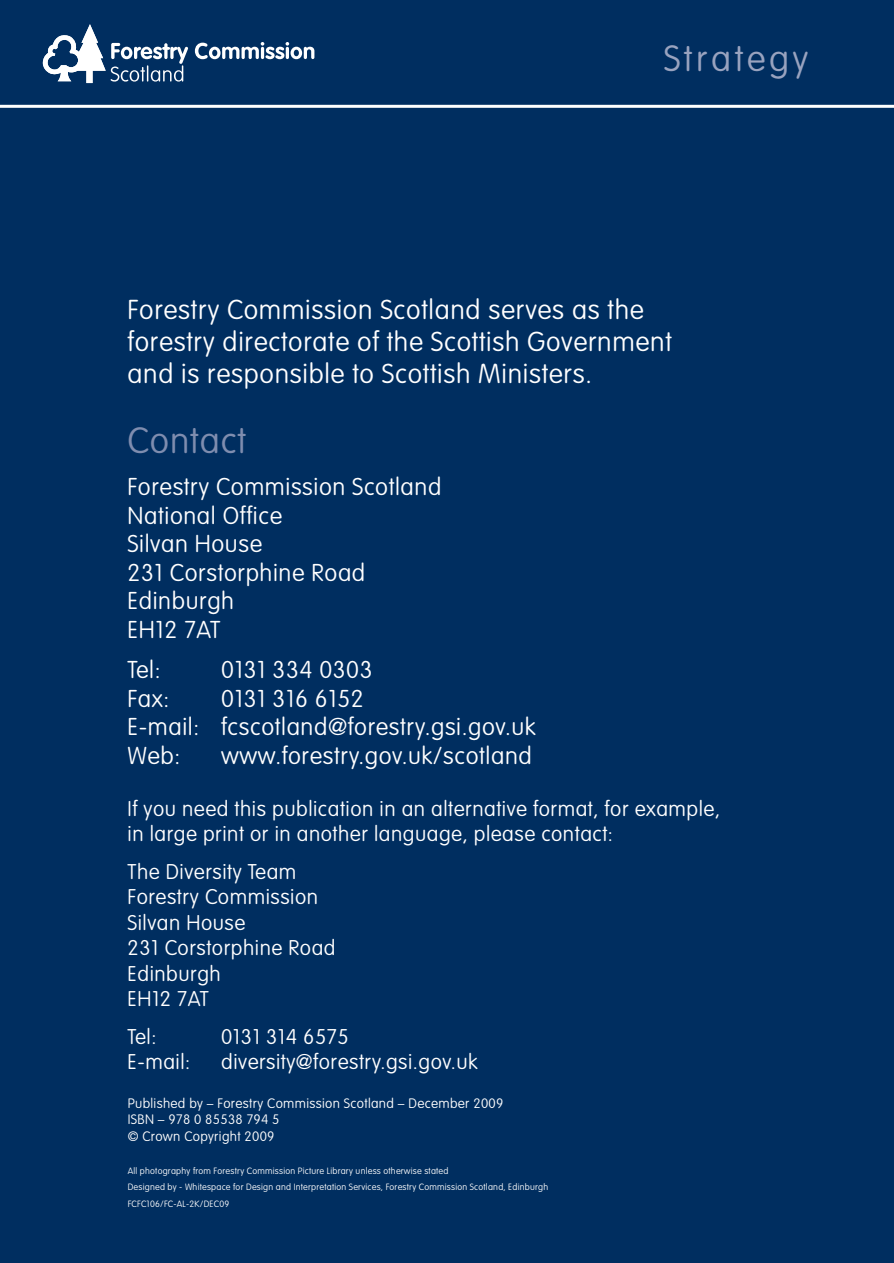
<style>
.page{position:relative;width:894px;height:1263px;background:#fff}
.page>*{position:absolute;margin:0;border:0;box-sizing:border-box;transform-origin:0 0}
.t1{font:100 36px "VAG Rounded";letter-spacing:.1em;color:#99a3bf}
.t2{font:100 36px "VAG Rounded";letter-spacing:.025em;color:#7f8daf}
.t3{font:100 27px/32.4px "VAG Rounded";letter-spacing:.025em;color:#fff}
.t4{font:100 24px/28.5px "VAG Rounded";letter-spacing:.025em;color:#fff}
.t5{font:100 21px/25.5px "VAG Rounded";letter-spacing:.025em;color:#fff}
.t6{font:100 13.5px/16.5px "VAG Rounded";letter-spacing:.025em;color:#fff}
.t7{font:100 9px/16.5px "VAG Rounded";letter-spacing:.025em;color:#fff}
</style>
<div class="page">
<div style="left:0;top:0;width:893px;height:1263px;background:#002e60"></div>
<svg style="left:195px;top:42px;width:119px;height:17px"></svg>
<svg style="left:43px;top:24px;width:145px;height:59px"></svg>
<hr style="left:0;top:105px;width:894px;height:3px;background:#fff">
<h1 class="t1" style="left:663px;top:43px;width:146px">Strategy</h1>
<p class="t3" style="left:128px;top:295px;width:546px">Forestry Commission Scotland serves as the forestry directorate of the Scottish Government and is responsible to Scottish Ministers.</p>
<h1 class="t2" style="left:128px;top:425px;width:120px">Contact</h1>
<p class="t4" style="left:128px;top:474px;width:315px">Forestry Commission Scotland<br>National Office<br>Silvan House<br>231 Corstorphine Road<br>Edinburgh<br>EH12 7AT</p>
<p class="t4" style="left:128px;top:657px;width:34px">Tel:</p>
<p class="t4" style="left:221px;top:657px;width:153px">0131 334 0303</p>
<p class="t4" style="left:128px;top:686px;width:43px">Fax:</p>
<p class="t4" style="left:128px;top:686px;width:409px;text-indent:94px">0131 316 6152<br>E-mail: fcscotland@forestry.gsi.gov.uk<br>Web:</p>
<p class="t4" style="left:221px;top:743px;width:312px">www.forestry.gov.uk/scotland</p>
<p class="t5" style="left:128px;top:797px;width:594px">If you need this publication in an alternative format, for example, in large print or in another language, please contact:</p>
<p class="t5" style="left:128px;top:860px;width:209px">The Diversity Team<br>Forestry Commission<br>Silvan House<br>231 Corstorphine Road<br>Edinburgh<br>EH12 7AT</p>
<p class="t5" style="left:128px;top:1025px;width:30px">Tel:</p>
<p class="t5" style="left:221px;top:1025px;width:129px">0131 314 6575</p>
<p class="t5" style="left:128px;top:1050px;width:64px">E-mail:</p>
<p class="t5" style="left:221px;top:1050px;width:258px">diversity@forestry.gsi.gov.uk</p>
<p class="t6" style="left:128px;top:1095px;width:377px">Published by – Forestry Commission Scotland – December 2009<br>ISBN – 978 0 85538 794 5<br>© Crown Copyright 2009</p>
<p class="t7" style="left:128px;top:1163px;width:422px">All photography from Forestry Commission Picture Library unless otherwise stated<br>Designed by - Whitespace for Design and Interpretation Services, Forestry Commission Scotland, Edinburgh<br>FCFC106/FC-AL-2K/DEC09</p>
</div>
